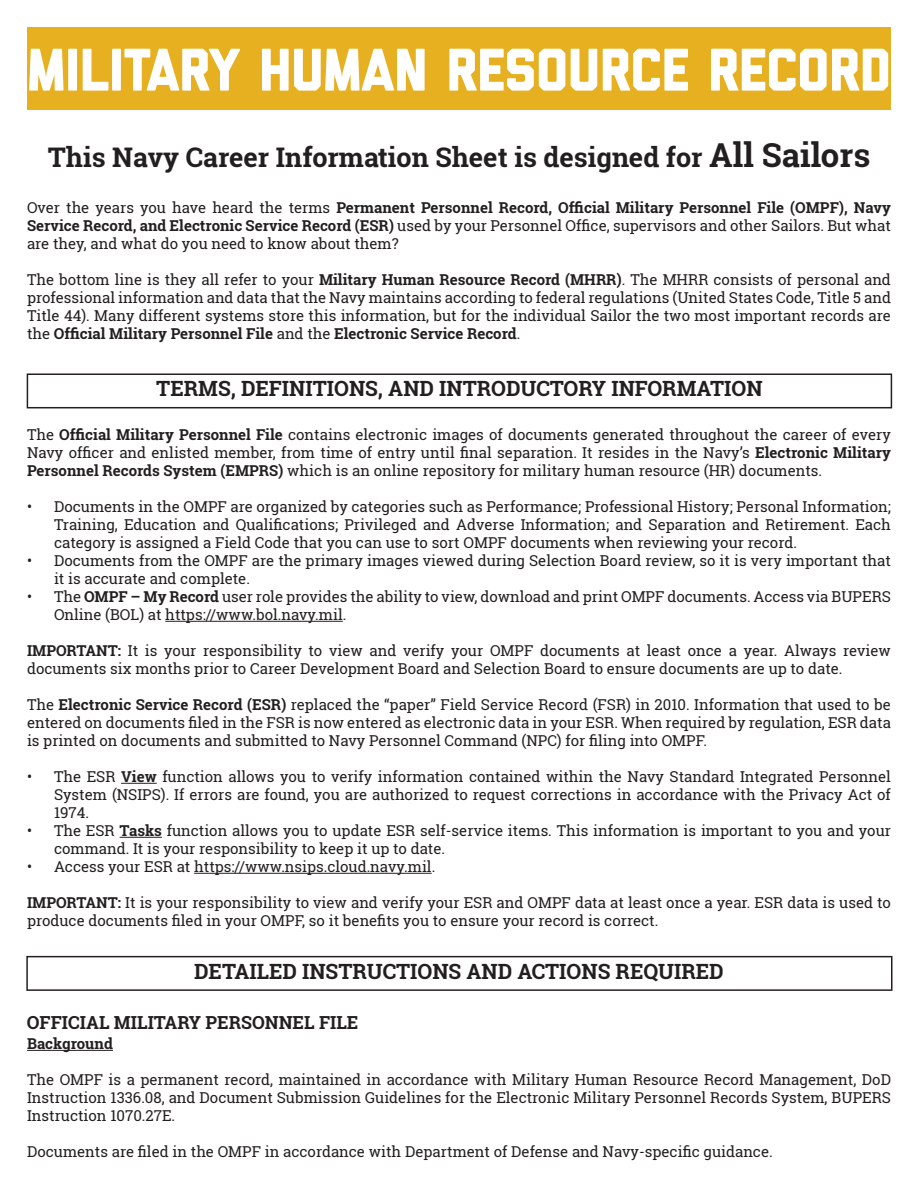
<style>
.page{position:relative;width:918px;height:1188px;background:#fff}
.page>*{position:absolute;margin:0;border:0;box-sizing:border-box;transform-origin:0 0}
.t1{font:800 60px "Liberator";letter-spacing:-.01em;color:#fff}
.t2{font:700 27px "Roboto Slab";color:#231f20}
.t3{font:700 21px "Roboto Slab";color:#231f20}
.t4{font:700 18px "Roboto Slab";color:#231f20}
.t5{font:15px/18px "Roboto Slab";color:#231f20;text-align:justify}
.t6{font:700 15px "Roboto Slab";color:#231f20}
.s1{font-size:33px}
.s2{font-weight:700}
</style>
<div class="page">
<div style="left:27px;top:27px;width:864px;height:82px;background:#e6b020"></div>
<div style="left:27px;top:373px;width:865px;height:35px;border:2px solid #231f20"></div>
<div style="left:26px;top:956px;width:866px;height:35px;border:2px solid #231f20"></div>
<hr style="left:165px;top:621px;width:178px;height:1px;background:#231f20">
<hr style="left:121px;top:783px;width:36px;height:1px;background:#231f20">
<hr style="left:120px;top:837px;width:42px;height:1px;background:#231f20">
<hr style="left:194px;top:873px;width:238px;height:1px;background:#231f20">
<hr style="left:27px;top:1050px;width:86px;height:1px;background:#231f20">
<p class="t1" style="left:27px;top:49px;width:866px">MILITARY HUMAN RESOURCE RECORD</p>
<p class="t2" style="left:48px;top:139px;width:824px">This Navy Career Information Sheet is designed for <span class="s1">All Sailors</span></p>
<p class="t5" style="left:27px;top:198px;width:866px">Over the years you have heard the terms <span class="s2">Permanent Personnel Record, Official Military Personnel File (OMPF), Navy Service Record, and Electronic Service Record (ESR)</span> used by your Personnel Office, supervisors and other Sailors. But what are they, and what do you need to know about them?</p>
<p class="t5" style="left:27px;top:270px;width:866px">The bottom line is they all refer to your <span class="s2">Military Human Resource Record (MHRR)</span>. The MHRR consists of personal and professional information and data that the Navy maintains according to federal regulations (United States Code, Title 5 and Title 44). Many different systems store this information, but for the individual Sailor the two most important records are the <span class="s2">Official Military Personnel File</span> and the <span class="s2">Electronic Service Record</span>.</p>
<p class="t3" style="left:156px;top:374px;width:608px">TERMS, DEFINITIONS, AND INTRODUCTORY INFORMATION</p>
<p class="t5" style="left:27px;top:426px;width:866px">The <span class="s2">Official Military Personnel File</span> contains electronic images of documents generated throughout the career of every Navy officer and enlisted member, from time of entry until final separation. It resides in the Navy’s <span class="s2">Electronic Military Personnel Records System (EMPRS)</span> which is an online repository for military human resource (HR) documents.</p>
<p class="t5" style="left:54px;top:498px;width:839px;text-indent:-27px">• Documents in the OMPF are organized by categories such as Performance; Professional History; Personal Information; Training, Education and Qualifications; Privileged and Adverse Information; and Separation and Retirement. Each category is assigned a Field Code that you can use to sort OMPF documents when reviewing your record.</p>
<p class="t5" style="left:54px;top:552px;width:839px;text-indent:-27px">• Documents from the OMPF are the primary images viewed during Selection Board review, so it is very important that it is accurate and complete.</p>
<p class="t5" style="left:54px;top:588px;width:839px;text-indent:-27px">• The <span class="s2">OMPF – My Record</span> user role provides the ability to view, download and print OMPF documents. Access via BUPERS<br>Online (BOL) at https://www.bol.navy.mil.</p>
<p class="t5" style="left:27px;top:642px;width:866px"><span class="s2">IMPORTANT:</span> It is your responsibility to view and verify your OMPF documents at least once a year. Always review documents six months prior to Career Development Board and Selection Board to ensure documents are up to date.</p>
<p class="t5" style="left:27px;top:696px;width:866px">The <span class="s2">Electronic Service Record (ESR)</span> replaced the “paper” Field Service Record (FSR) in 2010. Information that used to be entered on documents filed in the FSR is now entered as electronic data in your ESR. When required by regulation, ESR data is printed on documents and submitted to Navy Personnel Command (NPC) for filing into OMPF.</p>
<p class="t5" style="left:54px;top:768px;width:839px;text-indent:-27px">• The ESR <span class="s2">View</span> function allows you to verify information contained within the Navy Standard Integrated Personnel System (NSIPS). If errors are found, you are authorized to request corrections in accordance with the Privacy Act of 1974.</p>
<p class="t5" style="left:54px;top:822px;width:838px;text-indent:-27px">• The ESR <span class="s2">Tasks</span> function allows you to update ESR self-service items. This information is important to you and your command. It is your responsibility to keep it up to date.</p>
<p class="t5" style="left:27px;top:858px;width:410px">• Access your ESR at https://www.nsips.cloud.navy.mil.</p>
<p class="t5" style="left:27px;top:894px;width:866px"><span class="s2">IMPORTANT:</span> It is your responsibility to view and verify your ESR and OMPF data at least once a year. ESR data is used to produce documents filed in your OMPF, so it benefits you to ensure your record is correct.</p>
<p class="t3" style="left:194px;top:957px;width:531px">DETAILED INSTRUCTIONS AND ACTIONS REQUIRED</p>
<p class="t4" style="left:27px;top:1010px;width:333px">OFFICIAL MILITARY PERSONNEL FILE</p>
<p class="t6" style="left:27px;top:1034px;width:87px">Background</p>
<p class="t5" style="left:27px;top:1071px;width:866px">The OMPF is a permanent record, maintained in accordance with Military Human Resource Record Management, DoD Instruction 1336.08, and Document Submission Guidelines for the Electronic Military Personnel Records System, BUPERS Instruction 1070.27E.</p>
<p class="t5" style="left:27px;top:1143px;width:747px">Documents are filed in the OMPF in accordance with Department of Defense and Navy-specific guidance.</p>
</div>
